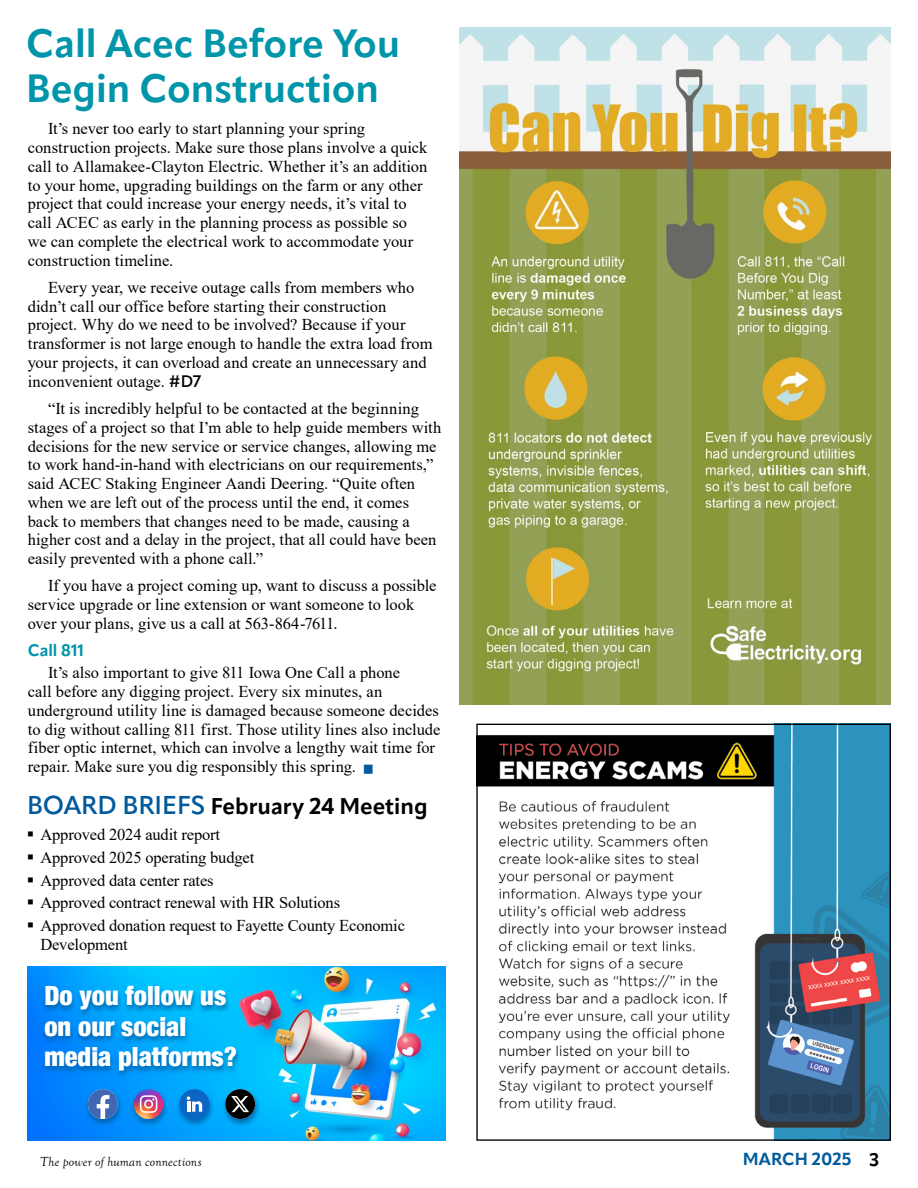
<style>
.page{position:relative;width:918px;height:1188px;background:#fff}
.page>*{position:absolute;margin:0;border:0;box-sizing:border-box;transform-origin:0 0}
.t1{font:700 39px/45px "Apparat";color:#0095a9}
.t2{font:900 condensed 26.4px/30.2px "Helvetica Neue";color:#fff}
.t3{font:700 22.5px "Apparat";color:#000}
.t4{font:700 17.25px "Apparat";letter-spacing:.01em;color:#005a9c}
.t5{font:16.5px/18.8px "Times New Roman";color:#000}
.t6{font:700 16.5px "Apparat";color:#0095a9}
.t7{font:italic 13.5px "Goudy Old Style T";letter-spacing:.01em;color:#000}
.s1{font-family:"Apparat";font-weight:600}
.s2{color:#005a9c}
.s3{font-weight:600;font-size:25.5px;color:#005a9c}
.s4{font-size:18px;color:#000}
</style>
<div class="page">
<img style="left:27px;top:967px;width:419px;height:174px">
<div style="left:41px;top:985px;width:201px;height:94px;background:#005a9c;opacity:.78"></div>
<div style="left:84px;top:1087px;width:40px;height:40px;background:#005a9c;opacity:.78"></div>
<svg style="left:88px;top:1089px;width:30px;height:30px"></svg>
<div style="left:130px;top:1088px;width:39px;height:39px;background:#005a9c;opacity:.78"></div>
<svg style="left:134px;top:1089px;width:30px;height:30px"></svg>
<svg style="left:140px;top:1095px;width:17px;height:18px"></svg>
<div style="left:176px;top:1088px;width:39px;height:39px;background:#005a9c;opacity:.78"></div>
<div style="left:180px;top:1089px;width:29px;height:30px;background:#0a66c2;border-radius:50%"></div>
<svg style="left:187px;top:1096px;width:15px;height:16px"></svg>
<div style="left:221px;top:1087px;width:40px;height:40px;background:#005a9c;opacity:.78"></div>
<svg style="left:225px;top:1089px;width:30px;height:30px"></svg>
<img style="left:459px;top:27px;width:432px;height:678px">
<img style="left:478px;top:726px;width:411px;height:413px">
<h1 class="t1" style="left:26px;top:21px;width:375px">Call Acec Before You<br>Begin Construction</h1>
<p class="t5" style="left:28px;top:119px;width:401px;text-indent:20px">It’s never too early to start planning your spring construction projects. Make sure those plans involve a quick call to Allamakee-Clayton Electric. Whether it’s an addition to your home, upgrading buildings on the farm or any other project that could increase your energy needs, it’s vital to call ACEC as early in the planning process as possible so we can complete the electrical work to accommodate your construction timeline.</p>
<p class="t5" style="left:28px;top:278px;width:406px;text-indent:20px">Every year, we receive outage calls from members who didn’t call our office before starting their construction project. Why do we need to be involved? Because if your transformer is not large enough to handle the extra load from your projects, it can overload and create an unnecessary and inconvenient outage. <span class="s1">#D7</span></p>
<p class="t5" style="left:28px;top:399px;width:415px;text-indent:20px">“It is incredibly helpful to be contacted at the beginning stages of a project so that I’m able to help guide members with decisions for the new service or service changes, allowing me to work hand-in-hand with electricians on our requirements,” said ACEC Staking Engineer Aandi Deering. “Quite often when we are left out of the process until the end, it comes back to members that changes need to be made, causing a higher cost and a delay in the project, that all could have been easily prevented with a phone call.”</p>
<p class="t5" style="left:28px;top:576px;width:410px;text-indent:20px">If you have a project coming up, want to discuss a possible service upgrade or line extension or want someone to look over your plans, give us a call at 563-864-7611.</p>
<p class="t6" style="left:28px;top:640px;width:58px">Call 811</p>
<p class="t5" style="left:28px;top:663px;width:414px;text-indent:20px">It’s also important to give 811 Iowa One Call a phone<br>call before any digging project. Every six minutes, an underground utility line is damaged because someone decides to dig without calling 811 first. Those utility lines also include fiber optic internet, which can involve a lengthy wait time for repair. Make sure you dig responsibly this spring. <span class="s2">■</span></p>
<h3 class="t3" style="left:27px;top:792px;width:402px"><span class="s3">BOARD BRIEFS</span> February 24 Meeting</h3>
<p class="t5" style="left:40px;top:823px;width:366px;line-height:22.8px">Approved 2024 audit report<br>Approved 2025 operating budget<br>Approved data center rates<br>Approved contract renewal with HR Solutions Approved donation request to Fayette County Economic</p>
<p class="t5" style="left:40px;top:935px;width:89px">Development</p>
<h2 class="t2" style="left:44px;top:979px;width:194px">Do you follow us on our social media platforms?</h2>
<p class="t7" style="left:40px;top:1154px;width:163px">The power of human connections</p>
<p class="t4" style="left:743px;top:1149px;width:138px">MARCH 2025 <span class="s4">3</span></p>
</div>
